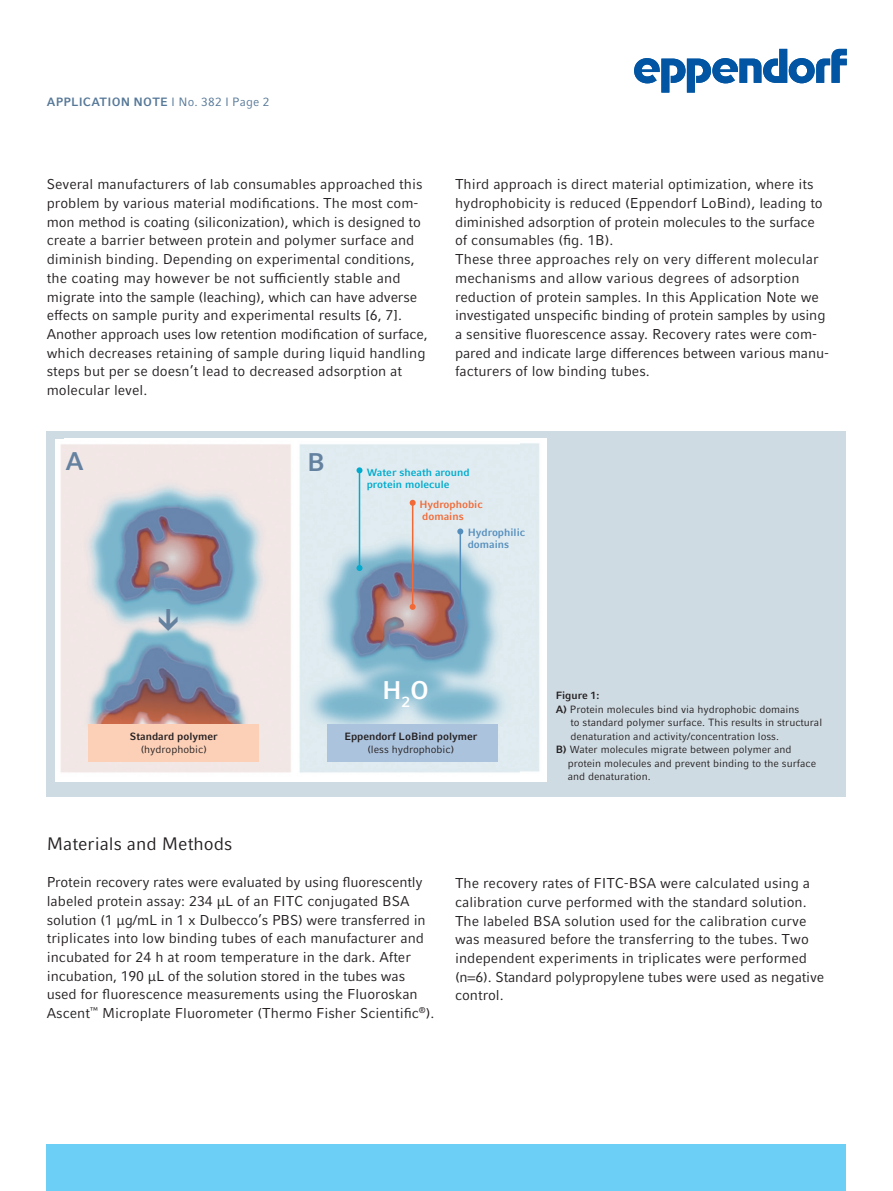
<style>
.page{position:relative;width:893px;height:1191px;background:#fff}
.page>*{position:absolute;margin:0;border:0;box-sizing:border-box;transform-origin:0 0}
.t1{font:700 25.5px "Compatil Factfor Eppendorf";color:#fff}
.t2{font:700 25.5px "Compatil Factfor Eppendorf";color:#6481a0}
.t3{font:18px "Compatil Factfor Eppendorf";color:#231f20}
.t4{font:14.25px/18.8px "Compatil Factfor Eppendorf";color:#231f20}
.t5{font:700 12px "Compatil Factfor Eppendorf";letter-spacing:.015em;color:#567898}
.t6{font:10.5px "Compatil Factfor Eppendorf";color:#231f20}
.t7{font:700 10.5px "Compatil Factfor Eppendorf";color:#231f20}
.t8{font:700 10.5px/12px "Compatil Factfor Eppendorf";color:#00abcd}
.t9{font:700 10.5px/12px "Compatil Factfor Eppendorf";color:#f26935}
.t10{font:700 10.5px/12px "Compatil Factfor Eppendorf";color:#558ebd}
.s1{font-weight:400}
.s2{font-weight:700}
</style>
<div class="page">
<div style="left:47px;top:1144px;width:799px;height:47px;background:#6bcff6"></div>
<div style="left:47px;top:431px;width:799px;height:365px;background:#cfdbe2"></div>
<img style="left:65px;top:438px;width:481px;height:343px">
<svg style="left:634px;top:49px;width:213px;height:44px"></svg>
<img style="left:56px;top:439px;width:464px;height:342px">
<hr style="left:460px;top:531px;width:1px;height:86px;background:#558ebd">
<svg style="left:457px;top:528px;width:6px;height:6px"></svg>
<svg style="left:457px;top:614px;width:6px;height:6px"></svg>
<hr style="left:412px;top:503px;width:1px;height:104px;background:#f26935">
<svg style="left:410px;top:500px;width:6px;height:6px"></svg>
<svg style="left:410px;top:604px;width:6px;height:6px"></svg>
<hr style="left:359px;top:470px;width:1px;height:98px;background:#00abcd">
<svg style="left:356px;top:467px;width:6px;height:6px"></svg>
<svg style="left:356px;top:565px;width:6px;height:6px"></svg>
<div style="left:88px;top:724px;width:170px;height:37px;background:#fcd0b7"></div>
<div style="left:327px;top:724px;width:170px;height:37px;background:#acc3dd"></div>
<svg style="left:159px;top:608px;width:19px;height:22px"></svg>
<p class="t5" style="left:47px;top:95px;width:224px">APPLICATION NOTE <span class="s1">I No. 382 I Page 2</span></p>
<p class="t4" style="left:47px;top:175px;width:382px">Several manufacturers of lab consumables approached this problem by various material modifications. The most com&shy;mon method is coating (siliconization), which is designed to create a barrier between protein and polymer surface and diminish binding. Depending on experimental conditions, the coating may however be not sufficiently stable and migrate into the sample (leaching), which can have adverse effects on sample purity and experimental results [6, 7].<br>Another approach uses low retention modification of surface, which decreases retaining of sample during liquid handling steps but per se doesn’t lead to decreased adsorption at molecular level.</p>
<p class="t4" style="left:455px;top:175px;width:376px">Third approach is direct material optimization, where its hydrophobicity is reduced (Eppendorf LoBind), leading to diminished adsorption of protein molecules to the surface of consumables (fig. 1B).<br>These three approaches rely on very different molecular mechanisms and allow various degrees of adsorption reduction of protein samples. In this Application Note we investigated unspecific binding of protein samples by using a sensitive fluorescence assay. Recovery rates were com&shy;pared and indicate large differences between various manu&shy;facturers of low binding tubes.</p>
<h1 class="t2" style="left:65px;top:446px;width:20px">A</h1>
<h1 class="t2" style="left:307px;top:447px;width:19px">B</h1>
<p class="t8" style="left:367px;top:466px;width:104px">Water sheath around protein molecule</p>
<p class="t9" style="left:419px;top:498px;width:65px">Hydrophobic domains</p>
<p class="t10" style="left:468px;top:527px;width:59px">Hydrophilic domains</p>
<p class="t7" style="left:130px;top:730px;width:89px">Standard polymer</p>
<p class="t6" style="left:141px;top:743px;width:68px">(hydrophobic)</p>
<h1 class="t1" style="left:382px;top:674px;width:48px">H<sub>2</sub>O</h1>
<p class="t7" style="left:344px;top:730px;width:134px">Eppendorf LoBind polymer</p>
<p class="t6" style="left:367px;top:743px;width:88px">(less hydrophobic)</p>
<p class="t7" style="left:556px;top:689px;width:45px">Figure 1:</p>
<p class="t6" style="left:556px;top:703px;width:245px"><span class="s2">A)</span> Protein molecules bind via hydrophobic domains</p>
<p class="t6" style="left:571px;top:716px;width:253px">to standard polymer surface. This results in structural</p>
<p class="t6" style="left:571px;top:730px;width:210px">denaturation and activity/concentration loss.</p>
<p class="t6" style="left:556px;top:743px;width:237px"><span class="s2">B)</span> Water molecules migrate between polymer and</p>
<p class="t6" style="left:568px;top:757px;width:250px">protein molecules and prevent binding to the surface</p>
<p class="t6" style="left:568px;top:770px;width:85px">and denaturation.</p>
<p class="t3" style="left:47px;top:833px;width:187px">Materials and Methods</p>
<p class="t4" style="left:47px;top:873px;width:389px">Protein recovery rates were evaluated by using fluorescently labeled protein assay: 234 µL of an FITC conjugated BSA solution (1 µg/mL in 1 x Dulbecco’s PBS) were transferred in triplicates into low binding tubes of each manufacturer and incubated for 24 h at room temperature in the dark. After incubation, 190 µL of the solution stored in the tubes was used for fluorescence measurements using the Fluoroskan Ascent<sup>™</sup> Microplate Fluorometer (Thermo Fisher Scientific<sup>®</sup>).</p>
<p class="t4" style="left:455px;top:874px;width:371px">The recovery rates of FITC-BSA were calculated using a calibration curve performed with the standard solution.<br>The labeled BSA solution used for the calibration curve was measured before the transferring to the tubes. Two independent experiments in triplicates were performed (n=6). Standard polypropylene tubes were used as negative control.</p>
</div>
